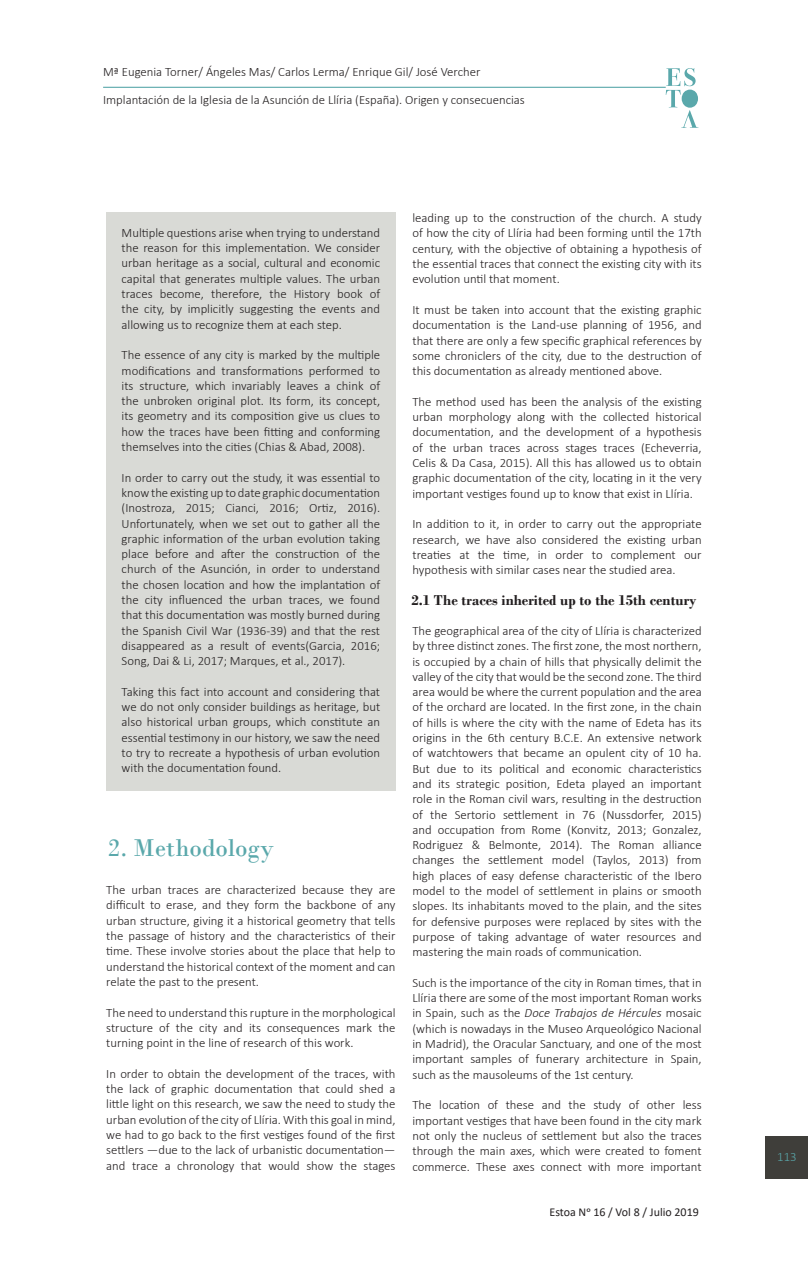
<style>
.page{position:relative;width:808px;height:1263px;background:#fff}
.page>*{position:absolute;margin:0;border:0;box-sizing:border-box;transform-origin:0 0}
.subtitulo{font:25.5px "Bodoni";color:#5aa8ab}
.subtitulo_2{font:700 15px "Bodoni";color:#231f20}
.parrafo{font:300 12.75px/15.3px "Calibri";color:#231f20;text-align:justify}
.t1{font:300 12.75px "Calibri";color:#5aa8ab}
.t2{font:12px "Calibri";color:#231f20}
.s1{font-style:italic}
</style>
<div class="page">
<svg style="left:666px;top:68px;width:32px;height:60px"></svg>
<hr style="left:103px;top:87px;width:563px;height:1px;background:#5aa8ab">
<div style="left:765px;top:1137px;width:43px;height:42px;background:#3f3e3a"></div>
<div style="left:106px;top:213px;width:289px;height:578px;background:#d9dad6"></div>
<p class="parrafo" style="left:103px;top:64px;width:379px">Mª Eugenia Torner/ Ángeles Mas/ Carlos Lerma/ Enrique Gil/ José Vercher</p>
<p class="parrafo" style="left:103px;top:92px;width:423px">Implantación de la Iglesia de la Asunción de Llíria (España). Origen y consecuencias</p>
<p class="parrafo" style="left:122px;top:225px;width:260px">Multiple questions arise when trying to understand the reason for this implementation. We consider urban heritage as a social, cultural and economic capital that generates multiple values. The urban traces become, therefore, the History book of the city, by implicitly suggesting the events and allowing us to recognize them at each step.</p>
<p class="parrafo" style="left:122px;top:347px;width:260px">The essence of any city is marked by the multiple modifications and transformations performed to its structure, which invariably leaves a chink of the unbroken original plot. Its form, its concept, its geometry and its composition give us clues to how the traces have been fitting and conforming themselves into the cities (Chias &amp; Abad, 2008).</p>
<p class="parrafo" style="left:122px;top:470px;width:260px">In order to carry out the study, it was essential to know the existing up to date graphic documentation (Inostroza, 2015; Cianci, 2016; Ortiz, 2016).<br>Unfortunately, when we set out to gather all the graphic information of the urban evolution taking place before and after the construction of the church of the Asunción, in order to understand the chosen location and how the implantation of the city influenced the urban traces, we found that this documentation was mostly burned during the Spanish Civil War (1936-39) and that the rest disappeared as a result of events(Garcia, 2016; Song, Dai &amp; Li, 2017; Marques, et al., 2017).</p>
<p class="parrafo" style="left:122px;top:684px;width:260px">Taking this fact into account and considering that we do not only consider buildings as heritage, but also historical urban groups, which constitute an essential testimony in our history, we saw the need to try to recreate a hypothesis of urban evolution with the documentation found.</p>
<p class="subtitulo" style="left:108px;top:833px;width:167px">2. Methodology</p>
<p class="parrafo" style="left:106px;top:882px;width:291px">The urban traces are characterized because they are difficult to erase, and they form the backbone of any urban structure, giving it a historical geometry that tells the passage of history and the characteristics of their time. These involve stories about the place that help to understand the historical context of the moment and can relate the past to the present.</p>
<p class="parrafo" style="left:106px;top:1004px;width:291px">The need to understand this rupture in the morphological structure of the city and its consequences mark the turning point in the line of research of this work.</p>
<p class="parrafo" style="left:106px;top:1066px;width:291px">In order to obtain the development of the traces, with the lack of graphic documentation that could shed a little light on this research, we saw the need to study the urban evolution of the city of Llíria. With this goal in mind, we had to go back to the first vestiges found of the first settlers —due to the lack of urbanistic documentation— and trace a chronology that would show the stages</p>
<p class="parrafo" style="left:412px;top:210px;width:291px">leading up to the construction of the church. A study of how the city of Llíria had been forming until the 17th century, with the objective of obtaining a hypothesis of the essential traces that connect the existing city with its evolution until that moment.</p>
<p class="parrafo" style="left:412px;top:302px;width:291px">It must be taken into account that the existing graphic documentation is the Land-use planning of 1956, and that there are only a few specific graphical references by some chroniclers of the city, due to the destruction of this documentation as already mentioned above.</p>
<p class="parrafo" style="left:412px;top:394px;width:291px">The method used has been the analysis of the existing urban morphology along with the collected historical documentation, and the development of a hypothesis of the urban traces across stages traces (Echeverria, Celis &amp; Da Casa, 2015). All this has allowed us to obtain graphic documentation of the city, locating in it the very important vestiges found up to know that exist in Llíria.</p>
<p class="parrafo" style="left:412px;top:516px;width:291px">In addition to it, in order to carry out the appropriate research, we have also considered the existing urban treaties at the time, in order to complement our hypothesis with similar cases near the studied area.</p>
<p class="subtitulo_2" style="left:411px;top:591px;width:287px">2.1 The traces inherited up to the 15th century</p>
<p class="parrafo" style="left:412px;top:623px;width:291px">The geographical area of the city of Llíria is characterized by three distinct zones. The first zone, the most northern, is occupied by a chain of hills that physically delimit the valley of the city that would be the second zone. The third area would be where the current population and the area of the orchard are located. In the first zone, in the chain of hills is where the city with the name of Edeta has its origins in the 6th century B.C.E. An extensive network of watchtowers that became an opulent city of 10 ha.<br>But due to its political and economic characteristics and its strategic position, Edeta played an important role in the Roman civil wars, resulting in the destruction of the Sertorio settlement in 76 (Nussdorfer, 2015) and occupation from Rome (Konvitz, 2013; Gonzalez, Rodriguez &amp; Belmonte, 2014). The Roman alliance changes the settlement model (Taylos, 2013) from high places of easy defense characteristic of the Ibero model to the model of settlement in plains or smooth slopes. Its inhabitants moved to the plain, and the sites for defensive purposes were replaced by sites with the purpose of taking advantage of water resources and mastering the main roads of communication.</p>
<p class="parrafo" style="left:412px;top:975px;width:291px">Such is the importance of the city in Roman times, that in Llíria there are some of the most important Roman works in Spain, such as the <span class="s1">Doce Trabajos de Hércules</span> mosaic (which is nowadays in the Museo Arqueológico Nacional in Madrid), the Oracular Sanctuary, and one of the most important samples of funerary architecture in Spain, such as the mausoleums of the 1st century.</p>
<p class="parrafo" style="left:412px;top:1097px;width:291px">The location of these and the study of other less important vestiges that have been found in the city mark not only the nucleus of settlement but also the traces through the main axes, which were created to foment commerce. These axes connect with more important</p>
<p class="t2" style="left:549px;top:1203px;width:151px">Estoa No 16 / Vol 8 / Julio 2019</p>
<p class="t1" style="left:777px;top:1148px;width:21px">113</p>
</div>
